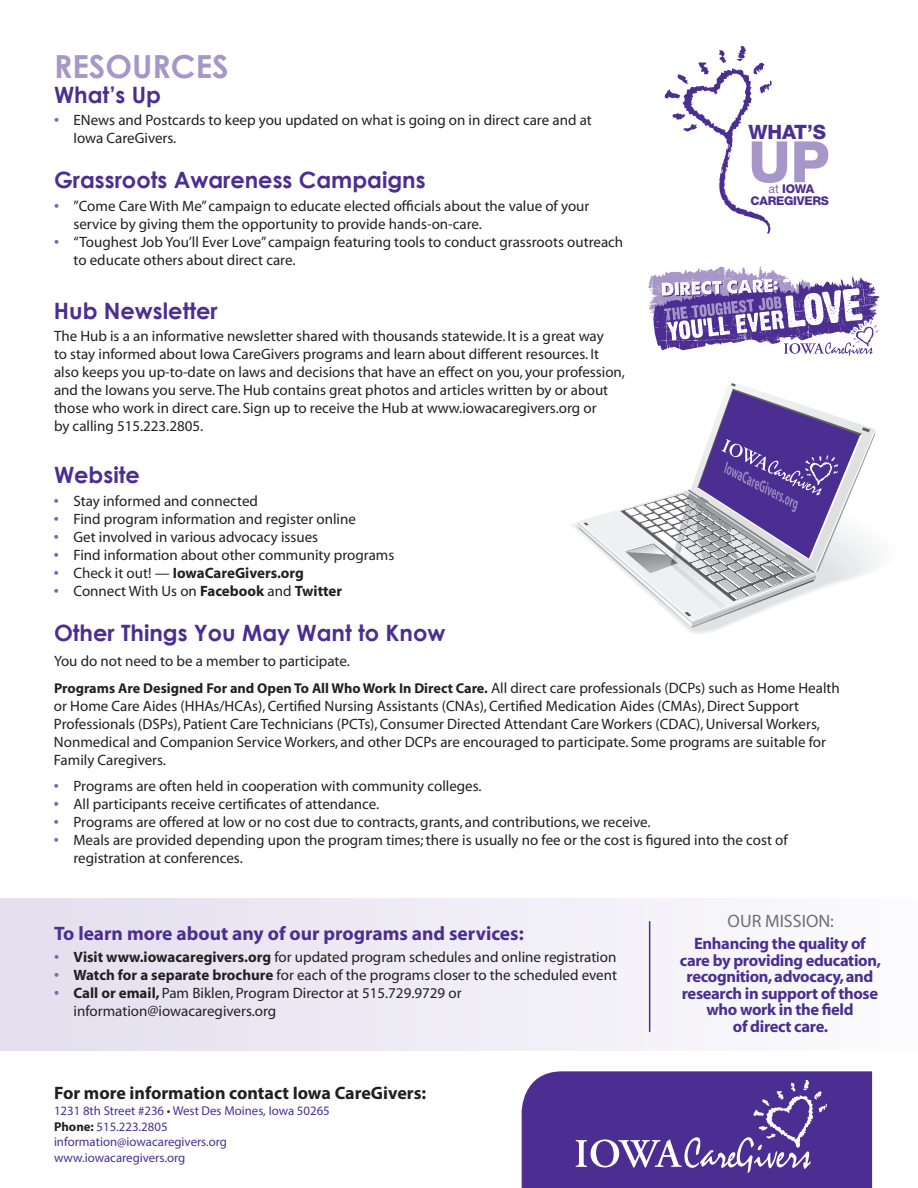
<style>
.page{position:relative;width:918px;height:1188px;background:#fff}
.page>*{position:absolute;margin:0;border:0;box-sizing:border-box;transform-origin:0 0}
.t1{font:69px "Myriad Pro";letter-spacing:-.005em;color:#040503}
.t2{font:800 57px "Helvetica Neue LT";color:#a697c8}
.t3{font:700 31.8px "Century Gothic";color:#a697c8}
.t4{font:700 22.5px "Century Gothic";color:#4c2e92}
.t5{font:800 19.8px "Helvetica Neue LT";color:#4c2e92}
.t6{font:700 19.5px "Myriad";color:#4c2e92}
.t7{font:700 18px "Myriad Pro";color:#231f20}
.t8{font:18px "Myriad";color:#6f7073}
.t9{font:700 16.5px/16.5px "Myriad";letter-spacing:-.02em;color:#4c2e92;text-align:center}
.t10{font:15px/18px "Myriad";color:#231f20}
.t11{font:700 15px "Myriad";color:#231f20}
.t12{font:700 14.25px "Myriad";color:#231f20}
.t13{font:12.75px/15.6px "Myriad Pro";color:#4c2e92}
.t14{font:800 12px/11.2px "Helvetica Neue LT";letter-spacing:-.02em;color:#4c2e92;text-align:center}
.s1{font-weight:700;color:#7e69ae}
.s2{color:#7e69ae}
.s3{font-weight:400}
.s4{font-weight:700}
.s5{font-weight:400;font-size:15px}
.s6{font-family:"Helvetica Neue";font-weight:400;font-size:12.3px;color:#8571b3}
.s7{color:#231f20}
.s8{font-weight:700;color:#231f20}
</style>
<div class="page">
<svg style="left:571px;top:381px;width:307px;height:253px"></svg>
<div style="left:0;top:899px;width:918px;height:152px;background:linear-gradient(to right,#e3dfee,#fbfbfc)"></div>
<svg style="left:648px;top:266px;width:232px;height:90px"></svg>
<svg style="left:665px;top:46px;width:107px;height:188px"></svg>
<svg style="left:522px;top:1071px;width:350px;height:117px"></svg>
<hr style="left:649px;top:921px;width:1px;height:111px;background:#4c2e92">
<h3 class="t3" style="left:54px;top:46px;width:176px">RESOURCES</h3>
<h3 class="t4" style="left:54px;top:80px;width:109px">What’s Up</h3>
<p class="t10" style="left:74px;top:112px;width:520px;text-indent:-20px"><span class="s1">•</span> ENews and Postcards to keep you updated on what is going on in direct care and at<br>Iowa CareGivers.</p>
<h3 class="t4" style="left:54px;top:166px;width:373px">Grassroots Awareness Campaigns</h3>
<p class="t10" style="left:74px;top:197px;width:517px;text-indent:-20px"><span class="s1">•</span> ”Come Care With Me” campaign to educate elected officials about the value of your service by giving them the opportunity to provide hands-on-care.</p>
<p class="t10" style="left:74px;top:233px;width:551px;text-indent:-20px"><span class="s1">•</span> “Toughest Job You’ll Ever Love” campaign featuring tools to conduct grassroots outreach to educate others about direct care.</p>
<h3 class="t4" style="left:54px;top:296px;width:165px">Hub Newsletter</h3>
<p class="t10" style="left:54px;top:328px;width:573px">The Hub is a an informative newsletter shared with thousands statewide. It is a great way<br>to stay informed about Iowa CareGivers programs and learn about different resources. It also keeps you up-to-date on laws and decisions that have an effect on you, your profession, and the Iowans you serve. The Hub contains great photos and articles written by or about those who work in direct care. Sign up to receive the Hub at www.iowacaregivers.org or<br>by calling 515.223.2805.</p>
<h3 class="t4" style="left:54px;top:461px;width:87px">Website</h3>
<p class="t10" style="left:54px;top:492px;width:206px"><span class="s1">•</span> Stay informed and connected</p>
<p class="t10" style="left:54px;top:510px;width:304px"><span class="s1">•</span> Find program information and register online</p>
<p class="t10" style="left:54px;top:528px;width:266px"><span class="s1">•</span> Get involved in various advocacy issues</p>
<p class="t10" style="left:54px;top:546px;width:342px"><span class="s1">•</span> Find information about other community programs</p>
<p class="t11" style="left:54px;top:565px;width:252px"><span class="s2">•</span> <span class="s3">Check it out! —</span> IowaCareGivers.org</p>
<p class="t10" style="left:54px;top:582px;width:290px"><span class="s1">•</span> Connect With Us on <span class="s4">Facebook</span> and <span class="s4">Twitter</span></p>
<h3 class="t4" style="left:54px;top:618px;width:393px">Other Things You May Want to Know</h3>
<p class="t10" style="left:54px;top:653px;width:297px">You do not need to be a member to participate.</p>
<p class="t12" style="left:54px;top:681px;width:787px">Programs Are Designed For and Open To All Who Work In Direct Care. <span class="s5">All direct care professionals (DCPs) such as Home Health</span></p>
<p class="t10" style="left:54px;top:698px;width:774px">or Home Care Aides (HHAs/HCAs), Certified Nursing Assistants (CNAs), Certified Medication Aides (CMAs), Direct Support Professionals (DSPs), Patient Care Technicians (PCTs), Consumer Directed Attendant Care Workers (CDAC), Universal Workers, Nonmedical and Companion Service Workers, and other DCPs are encouraged to participate. Some programs are suitable for Family Caregivers.</p>
<p class="t10" style="left:54px;top:777px;width:429px"><span class="s1">•</span> Programs are often held in cooperation with community colleges.</p>
<p class="t10" style="left:54px;top:795px;width:327px"><span class="s1">•</span> All participants receive certificates of attendance.</p>
<p class="t10" style="left:54px;top:813px;width:598px"><span class="s1">•</span> Programs are offered at low or no cost due to contracts, grants, and contributions, we receive.</p>
<p class="t10" style="left:73px;top:831px;width:716px;text-indent:-20px"><span class="s1">•</span> Meals are provided depending upon the program times; there is usually no fee or the cost is figured into the cost of registration at conferences.</p>
<h3 class="t5" style="left:748px;top:120px;width:79px">WHAT’S</h3>
<h2 class="t2" style="left:748px;top:128px;width:83px">UP</h2>
<p class="t14" style="left:751px;top:183px;width:80px"><span class="s6">at</span> IOWA<br>CAREGIVERS</p>
<h1 class="t1" style="left:534px;top:787px;width:399px">CreativeAlys.c</h1>
<h3 class="t6" style="left:54px;top:924px;width:471px">To learn more about any of our programs and services:</h3>
<p class="t10" style="left:54px;top:948px;width:564px"><span class="s1">•</span> <span class="s4">Visit www.iowacaregivers.org</span> for updated program schedules and online registration</p>
<p class="t10" style="left:54px;top:966px;width:565px"><span class="s1">•</span> <span class="s4">Watch for a separate brochure</span> for each of the programs closer to the scheduled event</p>
<p class="t10" style="left:74px;top:984px;width:390px;text-indent:-20px"><span class="s1">•</span> <span class="s4">Call or email,</span> Pam Biklen, Program Director at 515.729.9729 or information@iowacaregivers.org</p>
<p class="t7" style="left:54px;top:1082px;width:374px">For more information contact Iowa CareGivers:</p>
<p class="t13" style="left:54px;top:1103px;width:277px">1231 8th Street #236 <span class="s7">•</span> West Des Moines, Iowa 50265<br><span class="s8">Phone:</span> 515.223.2805 information@iowacaregivers.org www.iowacaregivers.org</p>
<p class="t8" style="left:728px;top:912px;width:108px">OUR MISSION:</p>
<p class="t9" style="left:680px;top:936px;width:203px">Enhancing the quality of care by providing education, recognition, advocacy, and research in support of those who work in the field<br>of direct care.</p>
</div>
